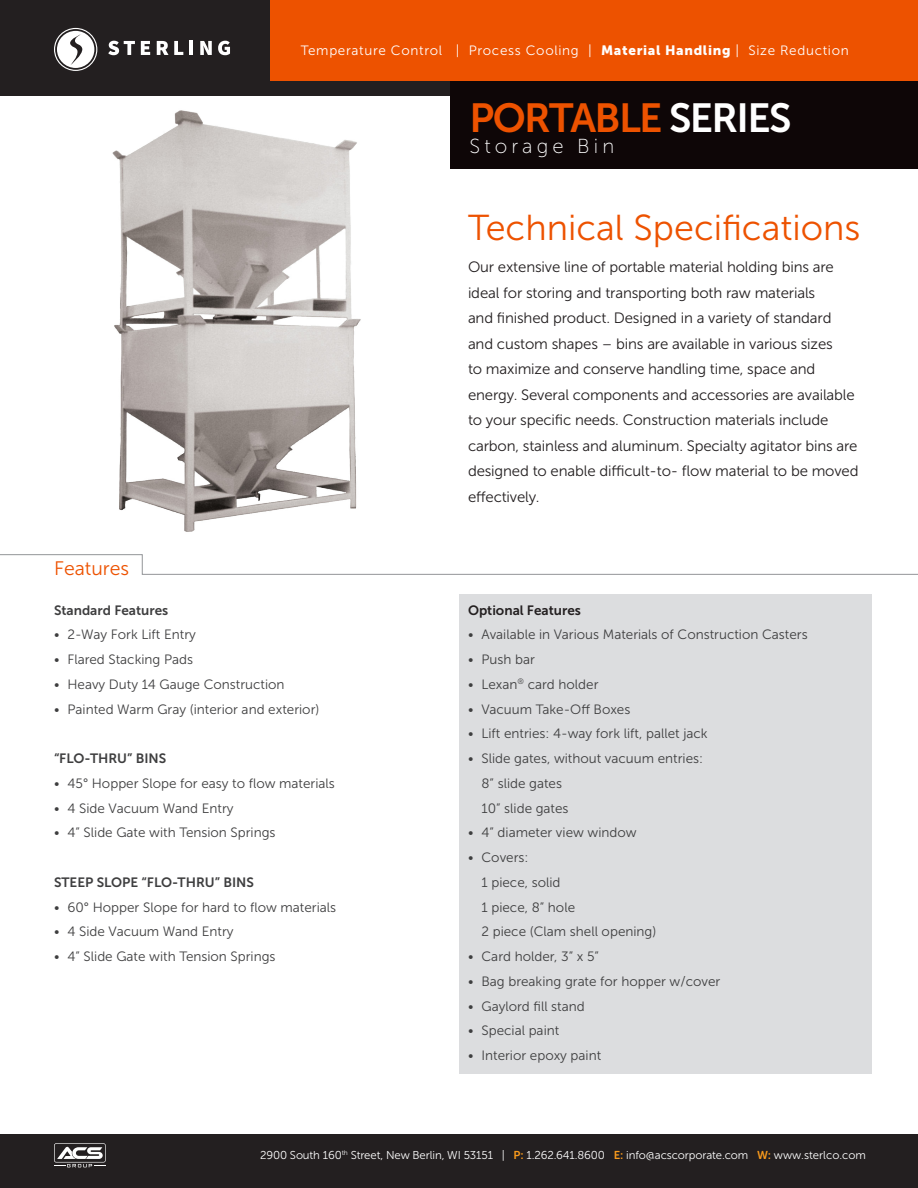
<style>
.page{position:relative;width:918px;height:1188px;background:#fff}
.page>*{position:absolute;margin:0;border:0;box-sizing:border-box;transform-origin:0 0}
.t1{font:40.5px "Museo Sans 700";letter-spacing:-.04em;color:#ed5200}
.page-text-featured-p{font:36px "Museo Sans 300";color:#ed5200}
.t2{font:20.25px "Museo Sans 100";letter-spacing:.2em;color:#fff}
.page-text-featured-p-2{font:19.5px "Museo Sans 300";color:#ed5200}
.page-text-featured-p-3{font:15px/25.5px "Museo Sans 300";letter-spacing:-.01em;color:#231f20}
.page-text-8{font:13.5px "Museo Sans 300";color:#3e3e3f}
.Top-capabiliities{font:13.5px "Museo Sans 300";letter-spacing:.05em;color:#fff}
.page-text-8-2{font:13.5px "Museo Sans 700";color:#3e3e3f}
.page-text-8-3{font:13.5px "Museo Sans 700";color:#231f20}
.t3{font:11.4px "Museo Sans 300";letter-spacing:-.01em;color:#fff}
.s1{font-family:"Museo Sans 900"}
.s2{color:#fff}
.s3{font-family:"Museo Sans 700";color:#f89a1c}
</style>
<div class="page">
<img style="left:112px;top:110px;width:249px;height:422px">
<div style="left:0;top:0;width:918px;height:95px;background:#231f20"></div>
<div style="left:450px;top:0;width:468px;height:168px;background:#0e0607"></div>
<div style="left:270px;top:0;width:648px;height:81px;background:#ed5200"></div>
<svg style="left:200px;top:41px;width:12px;height:14px"></svg>
<svg style="left:218px;top:41px;width:12px;height:14px"></svg>
<svg style="left:108px;top:41px;width:27px;height:14px"></svg>
<svg style="left:141px;top:41px;width:9px;height:14px"></svg>
<svg style="left:157px;top:41px;width:26px;height:14px"></svg>
<hr style="left:190px;top:41px;width:3px;height:14px;background:#fff">
<svg style="left:54px;top:28px;width:43px;height:43px"></svg>
<div style="left:0;top:1134px;width:918px;height:54px;background:#231f20"></div>
<svg style="left:54px;top:1143px;width:52px;height:24px"></svg>
<div style="left:459px;top:594px;width:413px;height:480px;background:#dcdddf"></div>
<svg style="left:0;top:554px;width:918px;height:21px"></svg>
<p class="Top-capabiliities" style="left:301px;top:43px;width:550px">Temperature Control | Process Cooling | <span class="s1">Material Handling</span> | Size Reduction</p>
<p class="t1" style="left:470px;top:95px;width:324px">PORTABLE <span class="s2">SERIES</span></p>
<p class="t2" style="left:470px;top:135px;width:146px">Storage Bin</p>
<p class="page-text-featured-p-2" style="left:54px;top:557px;width:77px">Features</p>
<p class="page-text-8-2" style="left:54px;top:602px;width:116px">Standard Features</p>
<p class="page-text-8" style="left:54px;top:627px;width:143px">• 2-Way Fork Lift Entry</p>
<p class="page-text-8" style="left:54px;top:652px;width:141px">• Flared Stacking Pads</p>
<p class="page-text-8" style="left:54px;top:677px;width:232px">• Heavy Duty 14 Gauge Construction</p>
<p class="page-text-8" style="left:54px;top:702px;width:267px">• Painted Warm Gray (interior and exterior)</p>
<p class="page-text-8-2" style="left:54px;top:751px;width:114px">“FLO-THRU” BINS</p>
<p class="page-text-8" style="left:54px;top:776px;width:282px">• 45° Hopper Slope for easy to flow materials</p>
<p class="page-text-8" style="left:54px;top:801px;width:181px">• 4 Side Vacuum Wand Entry</p>
<p class="page-text-8" style="left:54px;top:825px;width:223px">• 4” Slide Gate with Tension Springs</p>
<p class="page-text-8-2" style="left:54px;top:875px;width:201px">STEEP SLOPE “FLO-THRU” BINS</p>
<p class="page-text-8" style="left:54px;top:900px;width:284px">• 60° Hopper Slope for hard to flow materials</p>
<p class="page-text-8" style="left:54px;top:924px;width:181px">• 4 Side Vacuum Wand Entry</p>
<p class="page-text-8" style="left:54px;top:949px;width:223px">• 4” Slide Gate with Tension Springs</p>
<p class="page-text-featured-p" style="left:468px;top:208px;width:394px">Technical Specifications</p>
<p class="page-text-featured-p-3" style="left:468px;top:254px;width:392px">Our extensive line of portable material holding bins are ideal for storing and transporting both raw materials<br>and finished product. Designed in a variety of standard and custom shapes – bins are available in various sizes<br>to maximize and conserve handling time, space and energy. Several components and accessories are available to your specific needs. Construction materials include carbon, stainless and aluminum. Specialty agitator bins are designed to enable difficult-to- flow material to be moved effectively.</p>
<p class="page-text-8-3" style="left:468px;top:602px;width:114px">Optional Features</p>
<p class="page-text-8" style="left:468px;top:627px;width:341px">• Available in Various Materials of Construction Casters</p>
<p class="page-text-8" style="left:468px;top:652px;width:68px">• Push bar</p>
<p class="page-text-8" style="left:468px;top:677px;width:132px">• Lexan<sup>®</sup> card holder</p>
<p class="page-text-8" style="left:468px;top:702px;width:164px">• Vacuum Take-Off Boxes</p>
<p class="page-text-8" style="left:468px;top:726px;width:241px">• Lift entries: 4-way fork lift, pallet jack</p>
<p class="page-text-8" style="left:468px;top:751px;width:237px">• Slide gates, without vacuum entries:</p>
<p class="page-text-8" style="left:482px;top:776px;width:82px">8” slide gates</p>
<p class="page-text-8" style="left:482px;top:801px;width:89px">10” slide gates</p>
<p class="page-text-8" style="left:468px;top:825px;width:170px">• 4” diameter view window</p>
<p class="page-text-8" style="left:468px;top:850px;width:62px">• Covers:</p>
<p class="page-text-8" style="left:482px;top:875px;width:81px">1 piece, solid</p>
<p class="page-text-8" style="left:482px;top:900px;width:95px">1 piece, 8” hole</p>
<p class="page-text-8" style="left:482px;top:924px;width:176px">2 piece (Clam shell opening)</p>
<p class="page-text-8" style="left:468px;top:949px;width:132px">• Card holder, 3” x 5”</p>
<p class="page-text-8" style="left:468px;top:974px;width:254px">• Bag breaking grate for hopper w/cover</p>
<p class="page-text-8" style="left:468px;top:999px;width:118px">• Gaylord fill stand</p>
<p class="page-text-8" style="left:468px;top:1023px;width:93px">• Special paint</p>
<p class="page-text-8" style="left:468px;top:1048px;width:135px">• Interior epoxy paint</p>
<p class="t3" style="left:260px;top:1148px;width:608px">2900 South 160<sup>th</sup> Street, New Berlin, WI 53151 | <span class="s3">P:</span> 1.262.641.8600 <span class="s3">E:</span> info@acscorporate.com <span class="s3">W:</span> www.sterlco.com</p>
</div>
